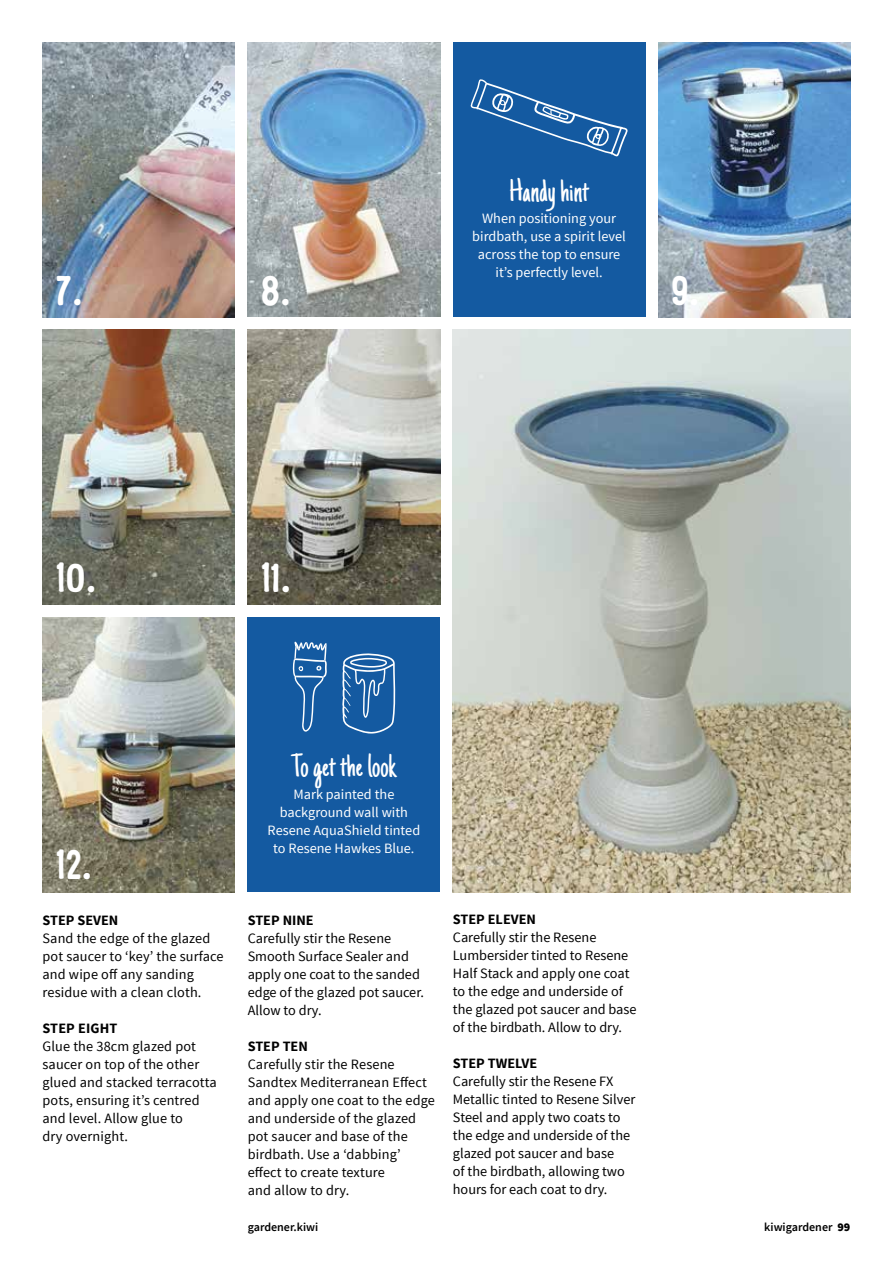
<style>
.page{position:relative;width:893px;height:1263px;background:#fff}
.page>*{position:absolute;margin:0;border:0;box-sizing:border-box;transform-origin:0 0}
.t1{font:45px "Rainier North 700";color:#fff}
.t2{font:33px "Just Another Hand";color:#fff}
.t3{font:14.25px/18px "Source Sans Pro";color:#000}
.t4{font:14.25px/18px "Source Sans Pro";color:#fff;text-align:center}
.t5{font:700 14.25px "Source Sans Pro";color:#000}
.t6{font:600 12px "Source Sans Pro";color:#000}
.s1{font-weight:900}
</style>
<div class="page">
<div style="left:248px;top:618px;width:192px;height:274px;background:#145aa1"></div>
<img style="left:43px;top:43px;width:192px;height:274px">
<img style="left:248px;top:43px;width:192px;height:274px">
<img style="left:658px;top:43px;width:192px;height:274px">
<img style="left:43px;top:330px;width:192px;height:275px">
<img style="left:248px;top:330px;width:192px;height:275px">
<img style="left:43px;top:617px;width:192px;height:275px">
<div style="left:453px;top:43px;width:192px;height:274px;background:#145aa1"></div>
<img style="left:453px;top:330px;width:397px;height:562px">
<svg style="left:470px;top:79px;width:158px;height:77px"></svg>
<svg style="left:342px;top:653px;width:54px;height:80px"></svg>
<svg style="left:292px;top:641px;width:35px;height:91px"></svg>
<h2 class="t2" style="left:509px;top:171px;width:81px">Handy hint</h2>
<p class="t4" style="left:472px;top:209px;width:155px">When positioning your birdbath, use a spirit level across the top to ensure it’s perfectly level.</p>
<h1 class="t1" style="left:55px;top:264px;width:29px">7.</h1>
<h1 class="t1" style="left:260px;top:264px;width:31px">8.</h1>
<h1 class="t1" style="left:671px;top:264px;width:30px">9.</h1>
<h1 class="t1" style="left:55px;top:551px;width:42px">10.</h1>
<h1 class="t1" style="left:260px;top:551px;width:32px">11.</h1>
<h1 class="t1" style="left:55px;top:839px;width:38px">12.</h1>
<p class="t5" style="left:43px;top:911px;width:77px">STEP SEVEN</p>
<p class="t3" style="left:43px;top:929px;width:183px">Sand the edge of the glazed pot saucer to ‘key’ the surface and wipe off any sanding residue with a clean cloth.</p>
<p class="t5" style="left:43px;top:1019px;width:76px">STEP EIGHT</p>
<p class="t3" style="left:43px;top:1037px;width:176px">Glue the 38cm glazed pot saucer on top of the other glued and stacked terracotta pots, ensuring it’s centred and level. Allow glue to<br>dry overnight.</p>
<h2 class="t2" style="left:291px;top:747px;width:106px">To get the look</h2>
<p class="t4" style="left:268px;top:785px;width:154px">Mark painted the background wall with<br>Resene AquaShield tinted to Resene Hawkes Blue.</p>
<p class="t5" style="left:248px;top:911px;width:68px">STEP NINE</p>
<p class="t3" style="left:248px;top:929px;width:178px">Carefully stir the Resene<br>Smooth Surface Sealer and apply one coat to the sanded edge of the glazed pot saucer.<br>Allow to dry.</p>
<p class="t5" style="left:248px;top:1037px;width:62px">STEP TEN</p>
<p class="t3" style="left:248px;top:1055px;width:189px">Carefully stir the Resene<br>Sandtex Mediterranean Effect and apply one coat to the edge and underside of the glazed pot saucer and base of the birdbath. Use a ‘dabbing’ effect to create texture<br>and allow to dry.</p>
<p class="t5" style="left:453px;top:910px;width:85px">STEP ELEVEN</p>
<p class="t3" style="left:453px;top:929px;width:185px">Carefully stir the Resene<br>Lumbersider tinted to Resene<br>Half Stack and apply one coat to the edge and underside of the glazed pot saucer and base of the birdbath. Allow to dry.</p>
<p class="t5" style="left:453px;top:1054px;width:86px">STEP TWELVE</p>
<p class="t3" style="left:453px;top:1073px;width:184px">Carefully stir the Resene FX<br>Metallic tinted to Resene Silver<br>Steel and apply two coats to the edge and underside of the glazed pot saucer and base<br>of the birdbath, allowing two hours for each coat to dry.</p>
<p class="t6" style="left:248px;top:1219px;width:72px">gardener.kiwi</p>
<p class="t6" style="left:764px;top:1219px;width:88px">kiwigardener <span class="s1">99</span></p>
</div>
